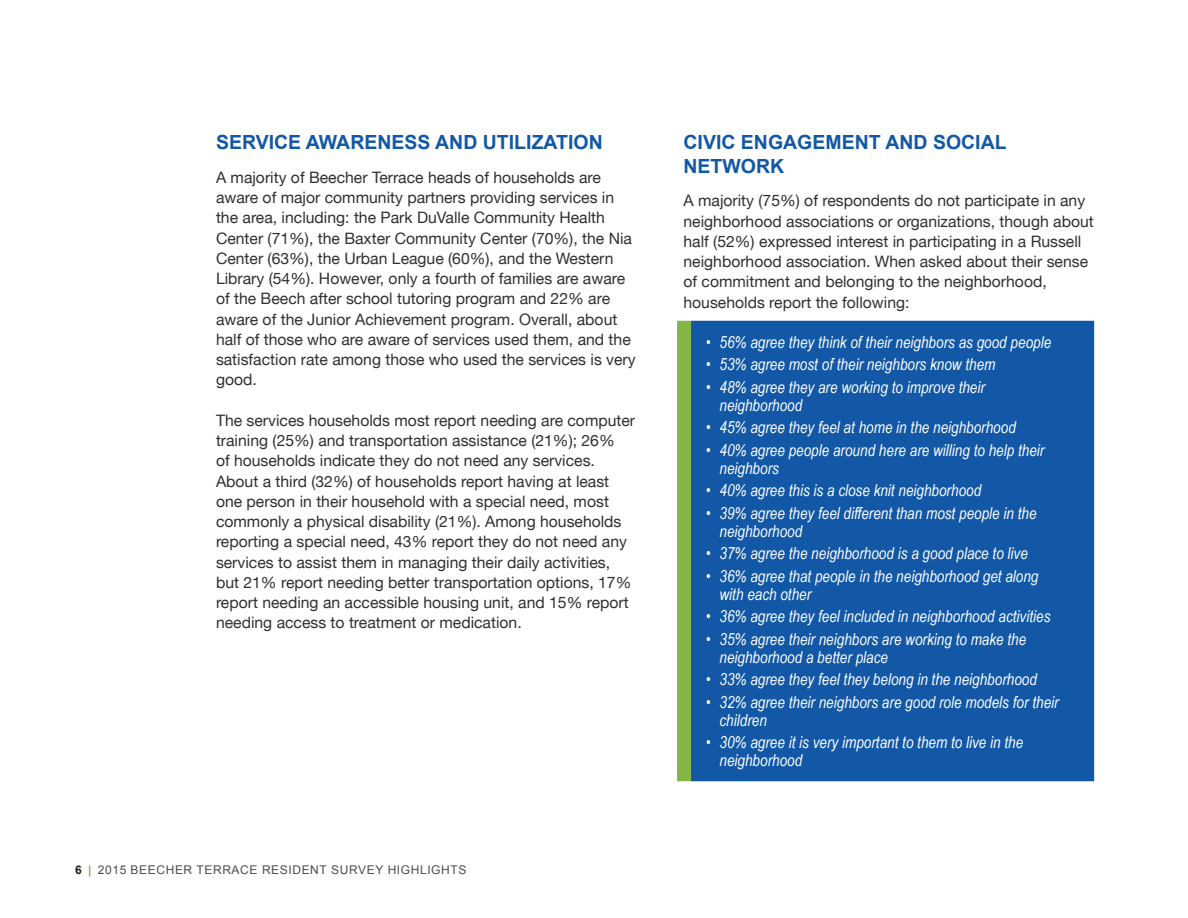
<style>
.page{position:relative;width:1188px;height:918px;background:#fff}
.page>*{position:absolute;margin:0;border:0;box-sizing:border-box;transform-origin:0 0}
.Headers{font:700 19.5px/23.4px "Arial";color:#1258a7}
.Box_Accent{font:italic 16.5px/18px "Arial Narrow";color:#fff}
.Text_Body{font:15.75px/20.2px "Helvetica Neue LT";color:#312f30}
.t1{font:12px "Arial";letter-spacing:.05em;color:#4b4c4d}
.s1{font-weight:700;color:#231f20}
.s2{font-weight:700;color:#84b546}
</style>
<div class="page">
<div style="left:692px;top:322px;width:401px;height:459px;background:#1258a7"></div>
<div style="left:691px;top:321px;width:403px;height:460px;border:2px solid #1258a7"></div>
<div style="left:677px;top:321px;width:14px;height:460px;background:#84b546;border:2px solid #84b546"></div>
<p class="Headers" style="left:216px;top:131px;width:388px">SERVICE AWARENESS AND UTILIZATION</p>
<p class="Text_Body" style="left:216px;top:167px;width:421px">A majority of Beecher Terrace heads of households are aware of major community partners providing services in the area, including: the Park DuValle Community Health Center (71%), the Baxter Community Center (70%), the Nia Center (63%), the Urban League (60%), and the Western Library (54%). However, only a fourth of families are aware of the Beech after school tutoring program and 22% are aware of the Junior Achievement program. Overall, about half of those who are aware of services used them, and the satisfaction rate among those who used the services is very good.</p>
<p class="Text_Body" style="left:216px;top:410px;width:421px">The services households most report needing are computer training (25%) and transportation assistance (21%); 26%<br>of households indicate they do not need any services.<br>About a third (32%) of households report having at least one person in their household with a special need, most commonly a physical disability (21%). Among households reporting a special need, 43% report they do not need any services to assist them in managing their daily activities, but 21% report needing better transportation options, 17% report needing an accessible housing unit, and 15% report needing access to treatment or medication.</p>
<p class="t1" style="left:75px;top:862px;width:393px"><span class="s1">6</span> <span class="s2">|</span> 2015 BEECHER TERRACE RESIDENT SURVEY HIGHLIGHTS</p>
<p class="Headers" style="left:684px;top:131px;width:325px">CIVIC ENGAGEMENT AND SOCIAL<br>NETWORK</p>
<p class="Text_Body" style="left:684px;top:190px;width:412px">A majority (75%) of respondents do not participate in any neighborhood associations or organizations, though about half (52%) expressed interest in participating in a Russell neighborhood association. When asked about their sense of commitment and belonging to the neighborhood, households report the following:</p>
<p class="Box_Accent" style="left:706px;top:333px;width:347px">• 56% agree they think of their neighbors as good people</p>
<p class="Box_Accent" style="left:706px;top:355px;width:291px">• 53% agree most of their neighbors know them</p>
<p class="Box_Accent" style="left:720px;top:378px;width:267px;text-indent:-14px">• 48% agree they are working to improve their neighborhood</p>
<p class="Box_Accent" style="left:706px;top:418px;width:311px">• 45% agree they feel at home in the neighborhood</p>
<p class="Box_Accent" style="left:720px;top:441px;width:326px;text-indent:-14px">• 40% agree people around here are willing to help their neighbors</p>
<p class="Box_Accent" style="left:706px;top:481px;width:277px">• 40% agree this is a close knit neighborhood</p>
<p class="Box_Accent" style="left:720px;top:504px;width:319px;text-indent:-14px">• 39% agree they feel different than most people in the neighborhood</p>
<p class="Box_Accent" style="left:706px;top:544px;width:323px">• 37% agree the neighborhood is a good place to live</p>
<p class="Box_Accent" style="left:720px;top:567px;width:320px;text-indent:-14px">• 36% agree that people in the neighborhood get along with each other</p>
<p class="Box_Accent" style="left:706px;top:607px;width:346px">• 36% agree they feel included in neighborhood activities</p>
<p class="Box_Accent" style="left:720px;top:630px;width:308px;text-indent:-14px">• 35% agree their neighbors are working to make the neighborhood a better place</p>
<p class="Box_Accent" style="left:706px;top:670px;width:332px">• 33% agree they feel they belong in the neighborhood</p>
<p class="Box_Accent" style="left:720px;top:693px;width:341px;text-indent:-14px">• 32% agree their neighbors are good role models for their children</p>
<p class="Box_Accent" style="left:720px;top:733px;width:305px;text-indent:-14px">• 30% agree it is very important to them to live in the neighborhood</p>
</div>
